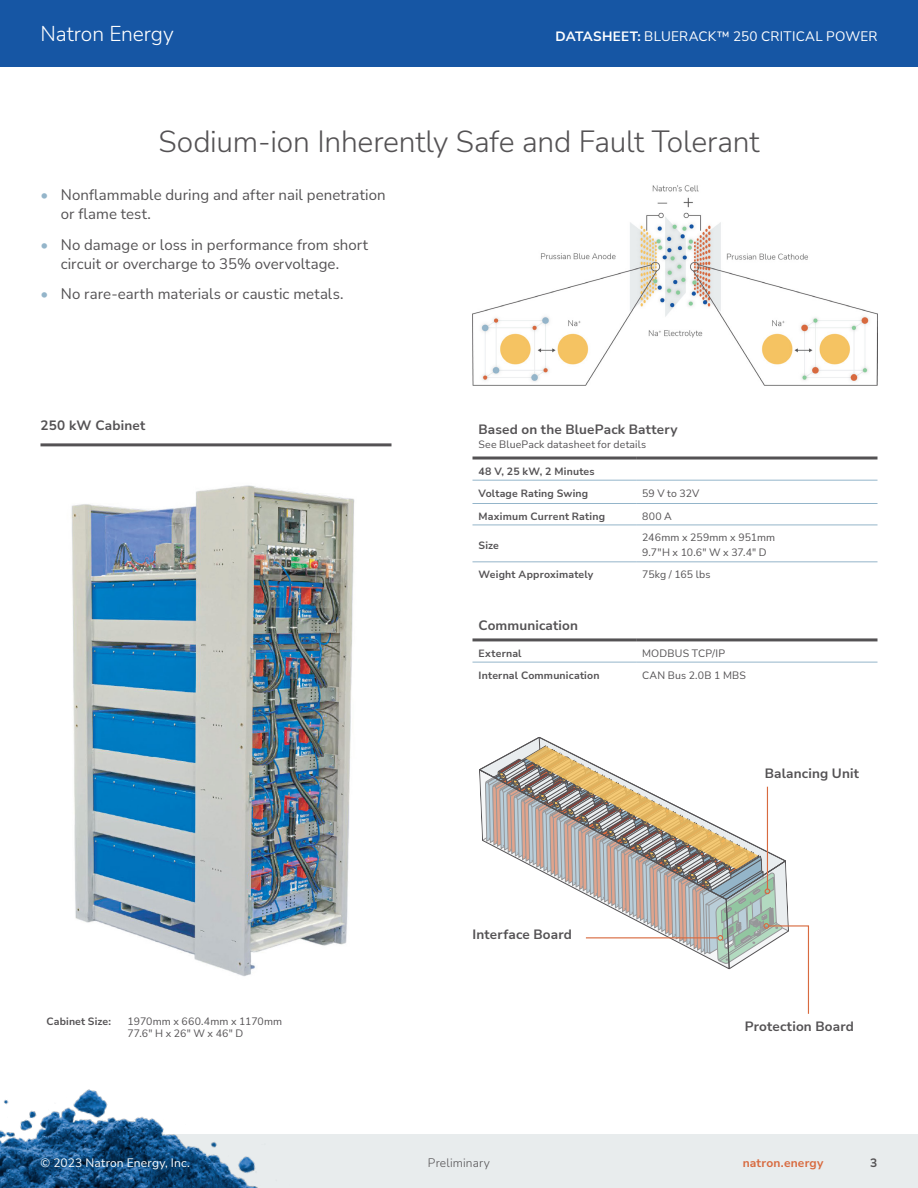
<style>
.page{position:relative;width:918px;height:1188px;background:#fff}
.page>*{position:absolute;margin:0;border:0;box-sizing:border-box;transform-origin:0 0}
.H2__Centered{font:300 30px "Nunito Sans";letter-spacing:-.01em;color:#545254}
.t1{font:300 21px "Nunito Sans";letter-spacing:-.005em;color:#fff}
.t2{font:15px/19.5px "Nunito Sans";letter-spacing:.005em;color:#545254}
.Callout_Text{font:700 13.5px "Nunito Sans";letter-spacing:.015em;color:#545254}
.Table_Header{font:700 13.5px "Nunito Sans";letter-spacing:.01em;color:#545254}
.t3{font:13.5px "Nunito Sans";letter-spacing:.02em;color:#fff}
.Table_Header__with_Rule{font:700 13.5px "Nunito Sans";letter-spacing:.015em;color:#545254}
.t4{font:12px "Nunito Sans";letter-spacing:.015em;color:#fff}
.t5{font:700 12px "Nunito Sans";letter-spacing:.02em;color:#d86a3f}
.t6{font:300 12px "Nunito Sans";letter-spacing:.01em;color:#545254}
.t7{font:700 12px "Nunito Sans";color:#545254}
.Table_Body{font:10.5px/12px "Nunito Sans";letter-spacing:.015em;color:#545254}
.Labels{font:700 10.5px "Nunito Sans";letter-spacing:.02em;color:#545254}
.Table_Body-2{font:700 10.5px "Nunito Sans";letter-spacing:.015em;color:#545254}
.s1{font-weight:700}
.s2{font-weight:900;color:#94b5ca}
</style>
<div class="page">
<div style="left:0;top:0;width:918px;height:68px;background:#1656a4"></div>
<img style="left:472px;top:185px;width:406px;height:200px">
<hr style="left:472px;top:480px;width:164px;height:1px;background:#94b5ca">
<hr style="left:636px;top:480px;width:241px;height:1px;background:#94b5ca">
<hr style="left:472px;top:503px;width:164px;height:1px;background:#94b5ca">
<hr style="left:636px;top:503px;width:241px;height:1px;background:#94b5ca">
<hr style="left:472px;top:525px;width:164px;height:1px;background:#94b5ca">
<hr style="left:636px;top:525px;width:241px;height:1px;background:#94b5ca">
<hr style="left:472px;top:562px;width:164px;height:1px;background:#94b5ca">
<hr style="left:636px;top:562px;width:241px;height:1px;background:#94b5ca">
<hr style="left:472px;top:457px;width:164px;height:3px;background:#545254">
<hr style="left:636px;top:457px;width:241px;height:3px;background:#545254">
<hr style="left:472px;top:662px;width:164px;height:1px;background:#94b5ca">
<hr style="left:636px;top:662px;width:241px;height:1px;background:#94b5ca">
<hr style="left:472px;top:638px;width:164px;height:3px;background:#545254">
<hr style="left:636px;top:638px;width:241px;height:3px;background:#545254">
<svg style="left:480px;top:737px;width:329px;height:277px"></svg>
<img style="left:71px;top:485px;width:284px;height:491px">
<hr style="left:40px;top:443px;width:352px;height:3px;background:#545254">
<div style="left:59px;top:1134px;width:859px;height:54px;background:#e8eced"></div>
<img style="left:0;top:1089px;width:258px;height:99px">
<h2 class="t1" style="left:40px;top:20px;width:135px">Natron Energy</h2>
<p class="t3" style="left:556px;top:26px;width:323px"><span class="s1">DATASHEET:</span> BLUERACK™ 250 CRITICAL POWER</p>
<p class="H2__Centered" style="left:159px;top:121px;width:602px">Sodium-ion Inherently Safe and Fault Tolerant</p>
<p class="t2" style="left:61px;top:184px;width:326px;text-indent:-20px"><span class="s2">•</span> Nonflammable during and after nail penetration or flame test.</p>
<p class="t2" style="left:40px;top:234px;width:329px;text-align:center"><span class="s2">•</span> No damage or loss in performance from short circuit or overcharge to 35% overvoltage.</p>
<p class="t2" style="left:40px;top:284px;width:305px"><span class="s2">•</span> No rare-earth materials or caustic metals.</p>
<p class="Table_Header__with_Rule" style="left:40px;top:416px;width:106px">250 kW Cabinet</p>
<p class="Table_Body-2" style="left:46px;top:1014px;width:66px">Cabinet Size:</p>
<p class="Table_Body" style="left:128px;top:1015px;width:156px">1970mm x 660.4mm x 1170mm<br>77.6" H x 26" W x 46" D</p>
<p class="Table_Header" style="left:478px;top:420px;width:200px">Based on the BluePack Battery</p>
<p class="Table_Body" style="left:478px;top:438px;width:169px">See BluePack datasheet for details</p>
<p class="Labels" style="left:478px;top:464px;width:118px">48 V, 25 kW, 2 Minutes</p>
<p class="Labels" style="left:478px;top:486px;width:111px">Voltage Rating Swing</p>
<p class="Table_Body" style="left:642px;top:487px;width:59px">59 V to 32V</p>
<p class="Labels" style="left:478px;top:508px;width:128px">Maximum Current Rating</p>
<p class="Table_Body" style="left:642px;top:509px;width:31px">800 A</p>
<p class="Labels" style="left:478px;top:538px;width:22px">Size</p>
<p class="Table_Body" style="left:642px;top:531px;width:134px">246mm x 259mm x 951mm</p>
<p class="Table_Body" style="left:642px;top:546px;width:126px">9.7"H x 10.6" W x 37.4" D</p>
<p class="Labels" style="left:478px;top:567px;width:116px">Weight Approximately</p>
<p class="Table_Body" style="left:642px;top:568px;width:70px">75kg / 165 lbs</p>
<p class="Table_Header" style="left:478px;top:615px;width:101px">Communication</p>
<p class="Labels" style="left:478px;top:646px;width:45px">External</p>
<p class="Table_Body" style="left:642px;top:647px;width:84px">MODBUS TCP/IP</p>
<p class="Labels" style="left:478px;top:668px;width:123px">Internal Communication</p>
<p class="Table_Body" style="left:642px;top:669px;width:105px">CAN Bus 2.0B 1 MBS</p>
<p class="Callout_Text" style="left:765px;top:764px;width:96px">Balancing Unit</p>
<p class="Callout_Text" style="left:472px;top:925px;width:101px">Interface Board</p>
<p class="Callout_Text" style="left:745px;top:1017px;width:111px">Protection Board</p>
<p class="t4" style="left:40px;top:1155px;width:151px">© 2023 Natron Energy, Inc.</p>
<p class="t6" style="left:428px;top:1155px;width:64px">Preliminary</p>
<p class="t5" style="left:743px;top:1154px;width:82px">natron.energy</p>
<p class="t7" style="left:870px;top:1154px;width:9px">3</p>
</div>
